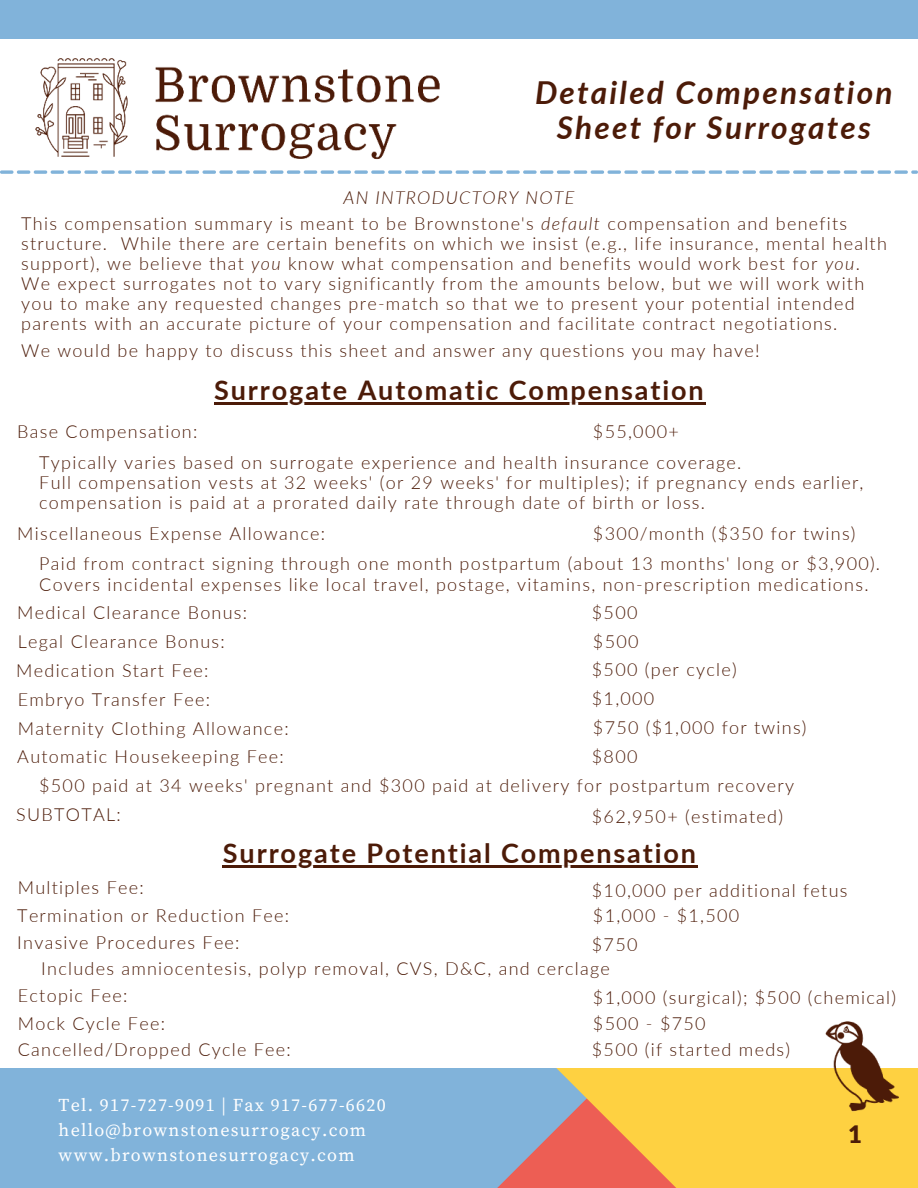
<style>
.page{position:relative;width:918px;height:1188px;background:#81b3da}
.page>*{position:absolute;margin:0;border:0;box-sizing:border-box;transform-origin:0 0}
.t1{font:italic 700 31.65px/34.8px "Lato";letter-spacing:.07em;color:#4c1b08;text-align:center}
.t2{font:700 27px "Lato";letter-spacing:.07em;color:#4c1b08}
.t3{font:900 24px "Lato";color:#4c1b08}
.t4{font:300 18px/20px "Lato";letter-spacing:.07em;color:#4c1b08}
.t5{font:18px/24.8px "Source Serif Pro";letter-spacing:.07em;color:#fff}
.s1{font-style:italic}
</style>
<div class="page">
<svg style="left:497px;top:1068px;width:227px;height:120px"></svg>
<div style="left:0;top:40px;width:918px;height:1028px;background:#fff"></div>
<img style="left:0;top:39px;width:485px;height:121px">
<img style="left:724px;top:1021px;width:194px;height:167px">
<svg style="left:0;top:170px;width:918px;height:4px"></svg>
<hr style="left:214px;top:403px;width:492px;height:2px;background:#4c1b08">
<hr style="left:223px;top:866px;width:475px;height:2px;background:#4c1b08">
<h1 class="t1" style="left:535px;top:74px;width:359px">Detailed Compensation<br>Sheet for Surrogates</h1>
<p class="t4" style="left:21px;top:183px;width:827px;line-height:26.5px;text-indent:322px"><span class="s1">AN INTRODUCTORY NOTE<br></span>This compensation summary is meant to be Brownstone's <span class="s1">default</span> compensation and benefits</p>
<p class="t4" style="left:21px;top:233px;width:867px">structure. While there are certain benefits on which we insist (e.g., life insurance, mental health support), we believe that <span class="s1">you</span> know what compensation and benefits would work best for <span class="s1">you</span>.<br>We expect surrogates not to vary significantly from the amounts below, but we will work with you to make any requested changes pre-match so that we to present your potential intended parents with an accurate picture of your compensation and facilitate contract negotiations.</p>
<p class="t4" style="left:21px;top:339px;width:740px">We would be happy to discuss this sheet and answer any questions you may have!</p>
<h2 class="t2" style="left:214px;top:371px;width:491px">Surrogate Automatic Compensation</h2>
<p class="t4" style="left:39px;top:416px;width:704px;line-height:30.6px;text-indent:554px">$55,000+<br>Typically varies based on surrogate experience and health insurance coverage.</p>
<p class="t4" style="left:39px;top:472px;width:826px">Full compensation vests at 32 weeks' (or 29 weeks' for multiples); if pregnancy ends earlier, compensation is paid at a prorated daily rate through date of birth or loss.</p>
<p class="t4" style="left:17px;top:523px;width:309px">Miscellaneous Expense Allowance:</p>
<p class="t4" style="left:17px;top:421px;width:182px">Base Compensation:</p>
<p class="t4" style="left:39px;top:517px;width:842px;line-height:30.6px;text-indent:554px">$300/month ($350 for twins)<br>Paid from contract signing through one month postpartum (about 13 months' long or $3,900).</p>
<p class="t4" style="left:39px;top:573px;width:831px">Covers incidental expenses like local travel, postage, vitamins, non-prescription medications.</p>
<p class="t4" style="left:17px;top:598px;width:231px;line-height:28.8px">Medical Clearance Bonus:<br>Legal Clearance Bonus:</p>
<p class="t4" style="left:592px;top:597px;width:48px;line-height:29px">$500 $500</p>
<p class="t4" style="left:16px;top:660px;width:194px">Medication Start Fee:</p>
<p class="t4" style="left:592px;top:659px;width:146px">$500 (per cycle)</p>
<p class="t4" style="left:18px;top:689px;width:194px">Embryo Transfer Fee:</p>
<p class="t4" style="left:592px;top:688px;width:64px">$1,000</p>
<p class="t4" style="left:18px;top:717px;width:272px">Maternity Clothing Allowance:</p>
<p class="t4" style="left:593px;top:717px;width:215px">$750 ($1,000 for twins)</p>
<p class="t4" style="left:17px;top:746px;width:268px">Automatic Housekeeping Fee:</p>
<p class="t4" style="left:39px;top:742px;width:757px;line-height:29px;text-indent:553px">$800<br>$500 paid at 34 weeks' pregnant and $300 paid at delivery for postpartum recovery</p>
<p class="t4" style="left:16px;top:804px;width:106px">SUBTOTAL:</p>
<p class="t4" style="left:592px;top:806px;width:193px">$62,950+ (estimated)</p>
<h2 class="t2" style="left:223px;top:834px;width:475px">Surrogate Potential Compensation</h2>
<p class="t4" style="left:17px;top:873px;width:273px;line-height:28.2px">Multiples Fee:<br>Termination or Reduction Fee:</p>
<p class="t4" style="left:592px;top:876px;width:257px;line-height:25.8px">$10,000 per additional fetus $1,000 - $1,500</p>
<p class="t4" style="left:17px;top:932px;width:224px">Invasive Procedures Fee:</p>
<p class="t4" style="left:41px;top:932px;width:598px;line-height:23.7px;text-indent:551px">$750<br>Includes amniocentesis, polyp removal, CVS, D&amp;C, and cerclage</p>
<p class="t4" style="left:18px;top:981px;width:149px;line-height:27.8px">Ectopic Fee:<br>Mock Cycle Fee:</p>
<p class="t4" style="left:593px;top:984px;width:305px;line-height:26px">$1,000 (surgical); $500 (chemical) $500 - $750</p>
<p class="t4" style="left:18px;top:1038px;width:275px">Cancelled/Dropped Cycle Fee:</p>
<p class="t4" style="left:592px;top:1038px;width:200px">$500 (if started meds)</p>
<p class="t5" style="left:59px;top:1094px;width:329px">Tel. 917-727-9091 | Fax 917-677-6620 hello@brownstonesurrogacy.com www.brownstonesurrogacy.com</p>
<h3 class="t3" style="left:848px;top:1116px;width:15px">1</h3>
</div>
